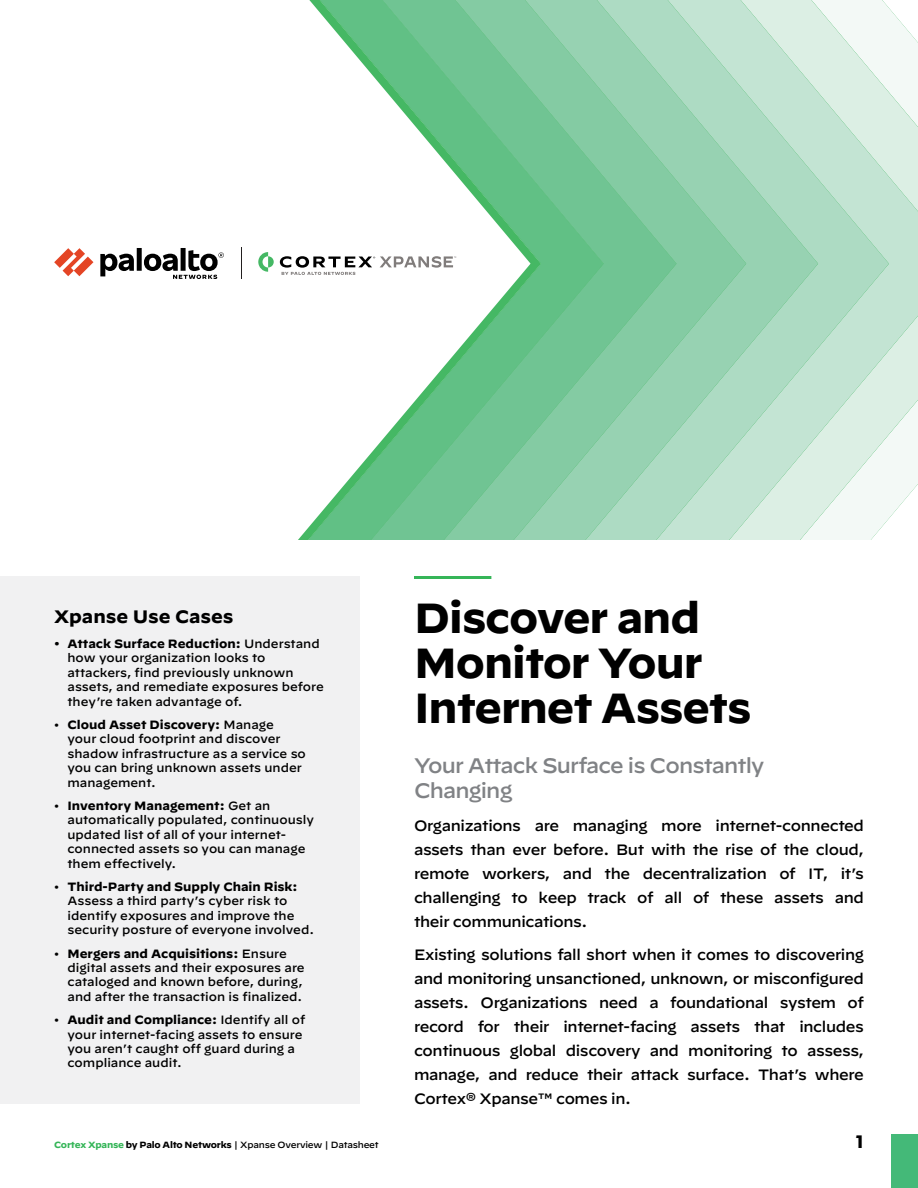
<style>
.page{position:relative;width:918px;height:1188px;background:#fff}
.page>*{position:absolute;margin:0;border:0;box-sizing:border-box;transform-origin:0 0}
.t1{font:700 42px/45px "Decimal";letter-spacing:-.025em;color:#000}
.t2{font:500 21px/25.2px "Decimal";letter-spacing:-.04em;color:#808285}
.t3{font:700 18px "Decimal";color:#000}
.t4{font:500 15px/24px "Decimal";letter-spacing:-.025em;color:#000;text-align:justify}
.t5{font:500 12px/14.4px "Decimal";color:#000}
.t6{font:500 9px "Decimal";letter-spacing:-.025em;color:#000}
.s1{font-size:13.5px}
.s2{font-weight:700}
.s3{font-weight:700;color:#35b558}
</style>
<div class="page">
<div style="left:891px;top:1134px;width:27px;height:54px;background:#44b978"></div>
<hr style="left:414px;top:576px;width:77px;height:3px;background:#35b558">
<svg style="left:54px;top:255px;width:7px;height:13px"></svg>
<svg style="left:889px;top:8px;width:29px;height:511px"></svg>
<svg style="left:818px;top:0;width:71px;height:540px"></svg>
<svg style="left:746px;top:0;width:72px;height:540px;background:#b8dfcb"></svg>
<svg style="left:676px;top:0;width:70px;height:540px;background:#a4d7bb"></svg>
<svg style="left:603px;top:0;width:73px;height:540px;background:#8fcfab"></svg>
<svg style="left:541px;top:0;width:62px;height:540px;background:#7cc89c"></svg>
<svg style="left:61px;top:0;width:480px;height:540px"></svg>
<div style="left:0;top:576px;width:360px;height:527px;background:#f1f1f2"></div>
<h3 class="t3" style="left:54px;top:606px;width:181px">Xpanse Use Cases</h3>
<p class="t5" style="left:68px;top:635px;width:258px;text-indent:-14px"><span class="s1">•</span> <span class="s2">Attack Surface Reduction:</span> Understand how your organization looks to attackers, find previously unknown assets, and remediate exposures before they’re taken advantage of.</p>
<p class="t5" style="left:68px;top:716px;width:240px;text-indent:-14px">• <span class="s2">Cloud Asset Discovery:</span> Manage<br>your cloud footprint and discover shadow infrastructure as a service so you can bring unknown assets under management.</p>
<p class="t5" style="left:68px;top:797px;width:248px;text-indent:-14px">• <span class="s2">Inventory Management:</span> Get an automatically populated, continuously updated list of all of your internet&shy;connected assets so you can manage them effectively.</p>
<p class="t5" style="left:68px;top:878px;width:248px;text-indent:-14px">• <span class="s2">Third-Party and Supply Chain Risk:<br></span>Assess a third party’s cyber risk to identify exposures and improve the security posture of everyone involved.</p>
<p class="t5" style="left:68px;top:945px;width:239px;text-indent:-14px">• <span class="s2">Mergers and Acquisitions:</span> Ensure digital assets and their exposures are cataloged and known before, during, and after the transaction is finalized.</p>
<p class="t5" style="left:68px;top:1011px;width:239px;text-indent:-14px">• <span class="s2">Audit and Compliance:</span> Identify all of your internet-facing assets to ensure you aren’t caught off guard during a compliance audit.</p>
<h1 class="t1" style="left:414px;top:596px;width:339px">Discover and<br>Monitor Your<br>Internet Assets</h1>
<h2 class="t2" style="left:414px;top:750px;width:352px">Your Attack Surface is Constantly<br>Changing</h2>
<p class="t4" style="left:414px;top:812px;width:452px">Organizations are managing more internet-connected assets than ever before. But with the rise of the cloud, remote workers, and the decentralization of IT, it’s challenging to keep track of all of these assets and their communications.</p>
<p class="t4" style="left:414px;top:941px;width:452px">Existing solutions fall short when it comes to discovering and monitoring unsanctioned, unknown, or misconfigured assets. Organizations need a foundational system of record for their internet-facing assets that includes continuous global discovery and monitoring to assess, manage, and reduce their attack surface. That’s where Cortex® Xpanse™ comes in.</p>
<p class="t6" style="left:54px;top:1137px;width:326px"><span class="s3">Cortex Xpanse</span> <span class="s2">by Palo Alto Networks</span> | Xpanse Overview | Datasheet</p>
<h3 class="t3" style="left:856px;top:1132px;width:10px">1</h3>
</div>
